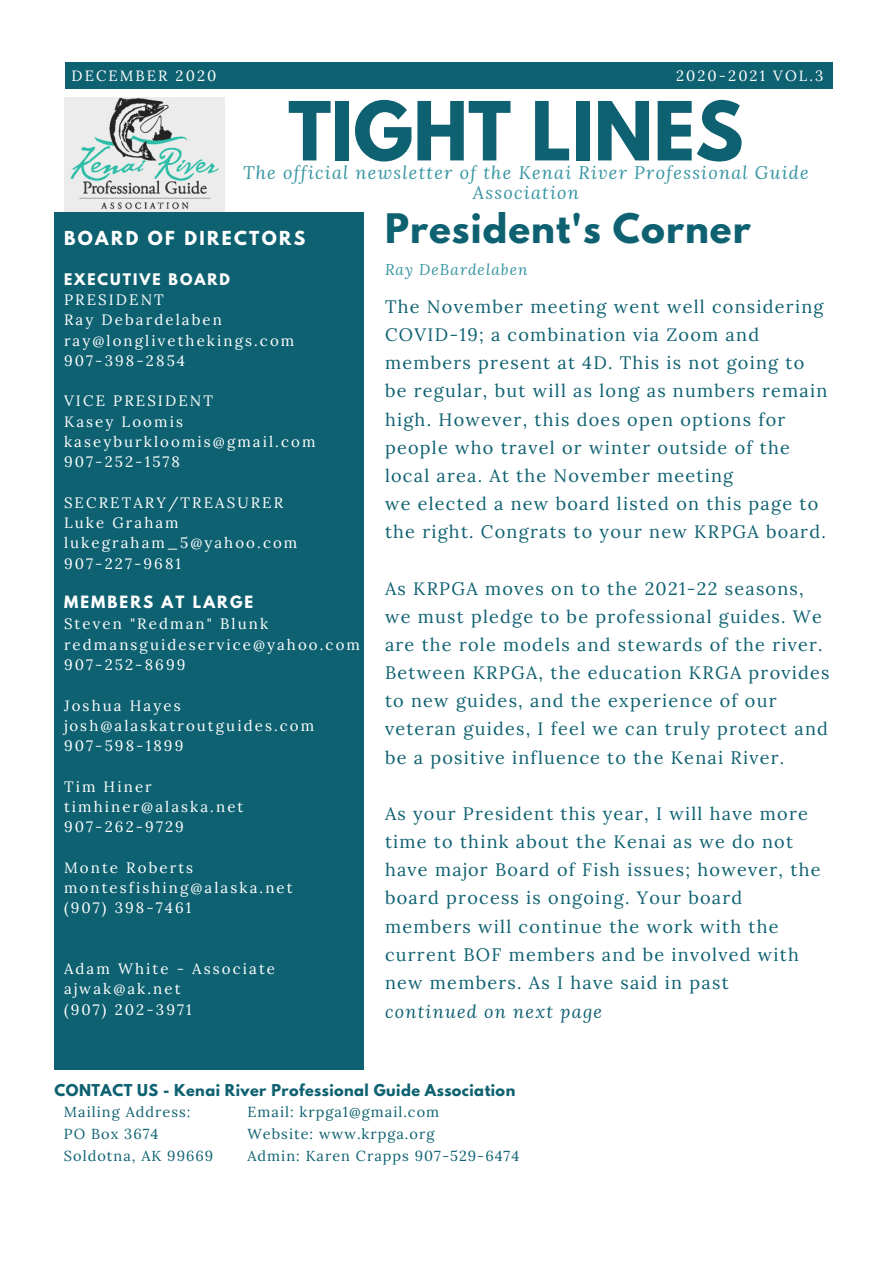
<style>
.page{position:relative;width:894px;height:1264px;background:#fff}
.page>*{position:absolute;margin:0;border:0;box-sizing:border-box;transform-origin:0 0}
.t1{font:700 72px "League Spartan";color:#0e6171}
.t2{font:700 36px "League Spartan";letter-spacing:.03em;color:#0e6171}
.t3{font:18px/28.2px "Lora";letter-spacing:.07em;color:#0e6171}
.t4{font:italic 18px "Lora";letter-spacing:.07em;color:#3494a0}
.t5{font:italic 18px "Lora";letter-spacing:.07em;color:#0e6171}
.t6{font:700 17.1px "League Spartan";letter-spacing:.14em;color:#fff}
.t7{font:italic 15.3px "Lora";letter-spacing:.07em;color:#3494a0}
.t8{font:15px/20.2px "Lora";letter-spacing:.14em;color:#fff}
.t9{font:700 15px "League Spartan";letter-spacing:.14em;color:#fff}
.t10{font:14.85px "Lora";letter-spacing:.14em;color:#fff}
.t11{font:14.55px/21.8px "Lora";letter-spacing:.07em;color:#0e6171}
.t12{font:700 14.55px "League Spartan";letter-spacing:.03em;color:#0e6171}
.t13{font:700 14.1px "League Spartan";letter-spacing:.14em;color:#fff}
</style>
<div class="page">
<div style="left:65px;top:62px;width:767px;height:26px;background:#0e6171"></div>
<div style="left:55px;top:212px;width:308px;height:857px;background:#0e6171"></div>
<img style="left:64px;top:97px;width:160px;height:115px">
<p class="t10" style="left:71px;top:66px;width:146px">DECEMBER 2020</p>
<p class="t10" style="left:676px;top:66px;width:149px">2020-2021 VOL.3</p>
<h1 class="t1" style="left:288px;top:96px;width:457px">TIGHT LINES</h1>
<p class="t4" style="left:472px;top:181px;width:107px">Association</p>
<p class="t4" style="left:243px;top:160px;width:567px">The official newsletter of the Kenai River Professional Guide</p>
<p class="t6" style="left:64px;top:230px;width:243px">BOARD OF DIRECTORS</p>
<p class="t13" style="left:64px;top:272px;width:167px">EXECUTIVE BOARD</p>
<p class="t8" style="left:64px;top:289px;width:232px">PRESIDENT<br>Ray Debardelaben ray@longlivethekings.com<br>907-398-2854</p>
<p class="t8" style="left:64px;top:391px;width:253px">VICE PRESIDENT<br>Kasey Loomis kaseyburkloomis@gmail.com<br>907-252-1578</p>
<p class="t8" style="left:64px;top:492px;width:235px">SECRETARY/TREASURER<br>Luke Graham lukegraham_5@yahoo.com<br>907-227-9681</p>
<p class="t9" style="left:64px;top:594px;width:191px">MEMBERS AT LARGE</p>
<p class="t8" style="left:64px;top:614px;width:297px">Steven "Redman" Blunk redmansguideservice@yahoo.com<br>907-252-8699</p>
<p class="t8" style="left:64px;top:695px;width:252px">Joshua Hayes josh@alaskatroutguides.com<br>907-598-1899</p>
<p class="t8" style="left:64px;top:776px;width:181px">Tim Hiner timhiner@alaska.net<br>907-262-9729</p>
<p class="t8" style="left:64px;top:857px;width:230px">Monte Roberts montesfishing@alaska.net (907) 398-7461</p>
<p class="t8" style="left:64px;top:958px;width:212px">Adam White - Associate ajwak@ak.net<br>(907) 202-3971</p>
<h2 class="t2" style="left:385px;top:211px;width:367px">President's Corner</h2>
<p class="t7" style="left:385px;top:259px;width:144px">Ray DeBardelaben</p>
<p class="t3" style="left:385px;top:292px;width:444px">The November meeting went well considering COVID-19; a combination via Zoom and members present at 4D. This is not going to be regular, but will as long as numbers remain high. However, this does open options for people who travel or winter outside of the local area. At the November meeting<br>we elected a new board listed on this page to the right. Congrats to your new KRPGA board.</p>
<p class="t3" style="left:385px;top:574px;width:446px">As KRPGA moves on to the 2021-22 seasons, we must pledge to be professional guides. We are the role models and stewards of the river.<br>Between KRPGA, the education KRGA provides to new guides, and the experience of our veteran guides, I feel we can truly protect and be a positive influence to the Kenai River.</p>
<p class="t3" style="left:385px;top:799px;width:437px">As your President this year, I will have more time to think about the Kenai as we do not have major Board of Fish issues; however, the board process is ongoing. Your board members will continue the work with the current BOF members and be involved with new members. As I have said in past</p>
<p class="t5" style="left:385px;top:999px;width:219px">continued on next page</p>
<p class="t12" style="left:54px;top:1082px;width:462px">CONTACT US - Kenai River Professional Guide Association</p>
<p class="t11" style="left:64px;top:1101px;width:151px">Mailing Address:<br>PO Box 3674<br>Soldotna, AK 99669</p>
<p class="t11" style="left:247px;top:1101px;width:273px">Email: krpga1@gmail.com<br>Website: www.krpga.org<br>Admin: Karen Crapps 907-529-6474</p>
</div>
